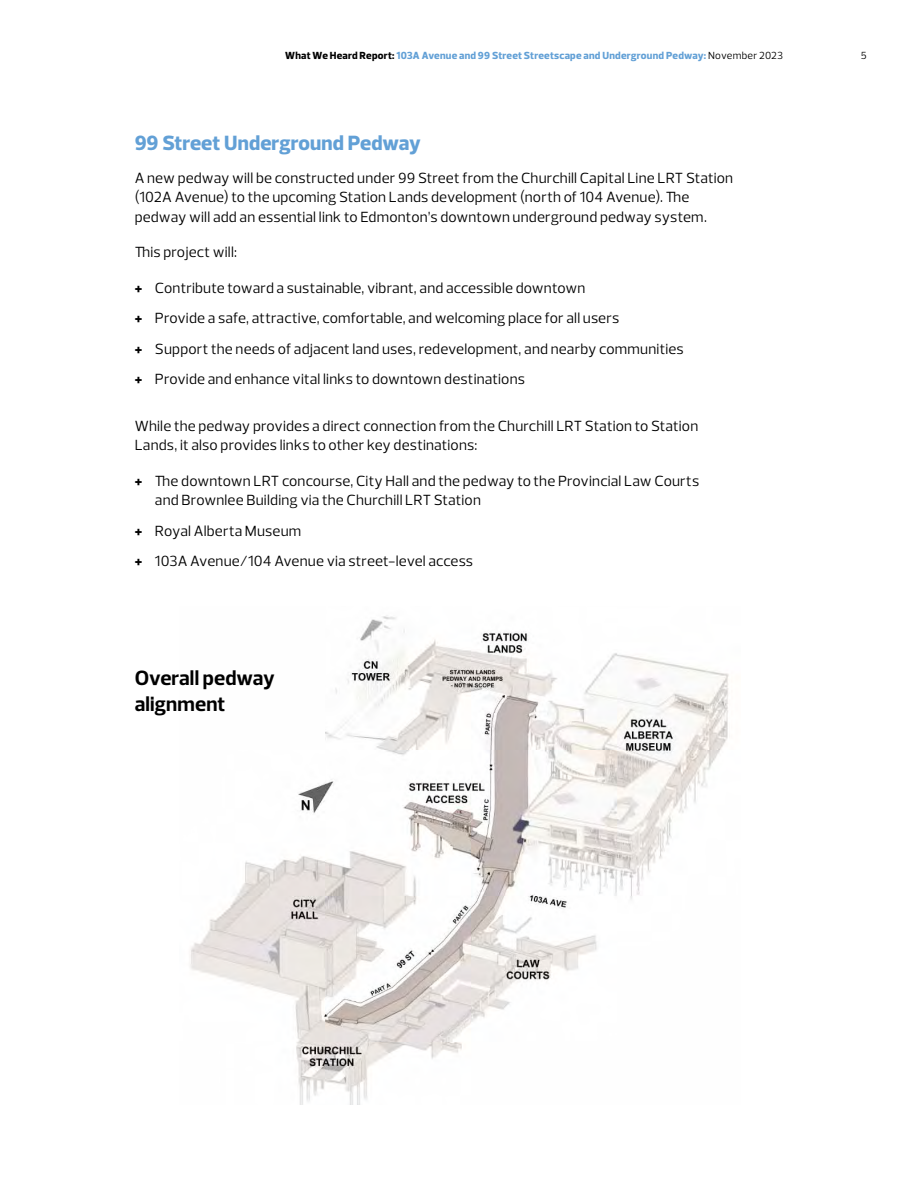
<style>
.page{position:relative;width:918px;height:1188px;background:#fff}
.page>*{position:absolute;margin:0;border:0;box-sizing:border-box;transform-origin:0 0}
.t1{font:800 21px "Prelo";color:#62a0d6}
.t2{font:700 21px/25.5px "Prelo";color:#000}
.t3{font:15px/19.5px "Prelo";letter-spacing:.01em;color:#000}
.t4{font:800 10.5px "Prelo";letter-spacing:.02em;color:#62a0d6}
.t5{font:10.5px "Prelo";color:#000}
.s1{color:#000}
.s2{font-weight:400;color:#000}
.s3{font-weight:800}
</style>
<div class="page">
<img style="left:190px;top:616px;width:539px;height:489px">
<p class="t4" style="left:285px;top:49px;width:499px"><span class="s1">What We Heard Report:</span> 103A Avenue and 99 Street Streetscape and Underground Pedway: <span class="s2">November 2023</span></p>
<p class="t5" style="left:861px;top:49px;width:7px">5</p>
<h1 class="t1" style="left:135px;top:130px;width:288px">99 Street Underground Pedway</h1>
<p class="t3" style="left:135px;top:168px;width:600px">A new pedway will be constructed under 99 Street from the Churchill Capital Line LRT Station (102A Avenue) to the upcoming Station Lands development (north of 104 Avenue). The pedway will add an essential link to Edmonton’s downtown underground pedway system.</p>
<p class="t3" style="left:135px;top:243px;width:104px">This project will:</p>
<p class="t3" style="left:135px;top:273px;width:550px;line-height:30.3px"><span class="s3">+</span> Contribute toward a sustainable, vibrant, and accessible downtown<br><span class="s3">+</span> Provide a safe, attractive, comfortable, and welcoming place for all users<br><span class="s3">+</span> Support the needs of adjacent land uses, redevelopment, and nearby communities <span class="s3">+</span> Provide and enhance vital links to downtown destinations</p>
<p class="t3" style="left:135px;top:416px;width:565px">While the pedway provides a direct connection from the Churchill LRT Station to Station<br>Lands, it also provides links to other key destinations:</p>
<p class="t3" style="left:155px;top:471px;width:546px;text-indent:-20px"><span class="s3">+</span> The downtown LRT concourse, City Hall and the pedway to the Provincial Law Courts and Brownlee Building via the Churchill LRT Station</p>
<p class="t3" style="left:135px;top:515px;width:340px;line-height:30.3px"><span class="s3">+</span> Royal Alberta Museum<br><span class="s3">+</span> 103A Avenue/104 Avenue via street-level access</p>
<h1 class="t2" style="left:135px;top:666px;width:142px">Overall pedway alignment</h1>
</div>
